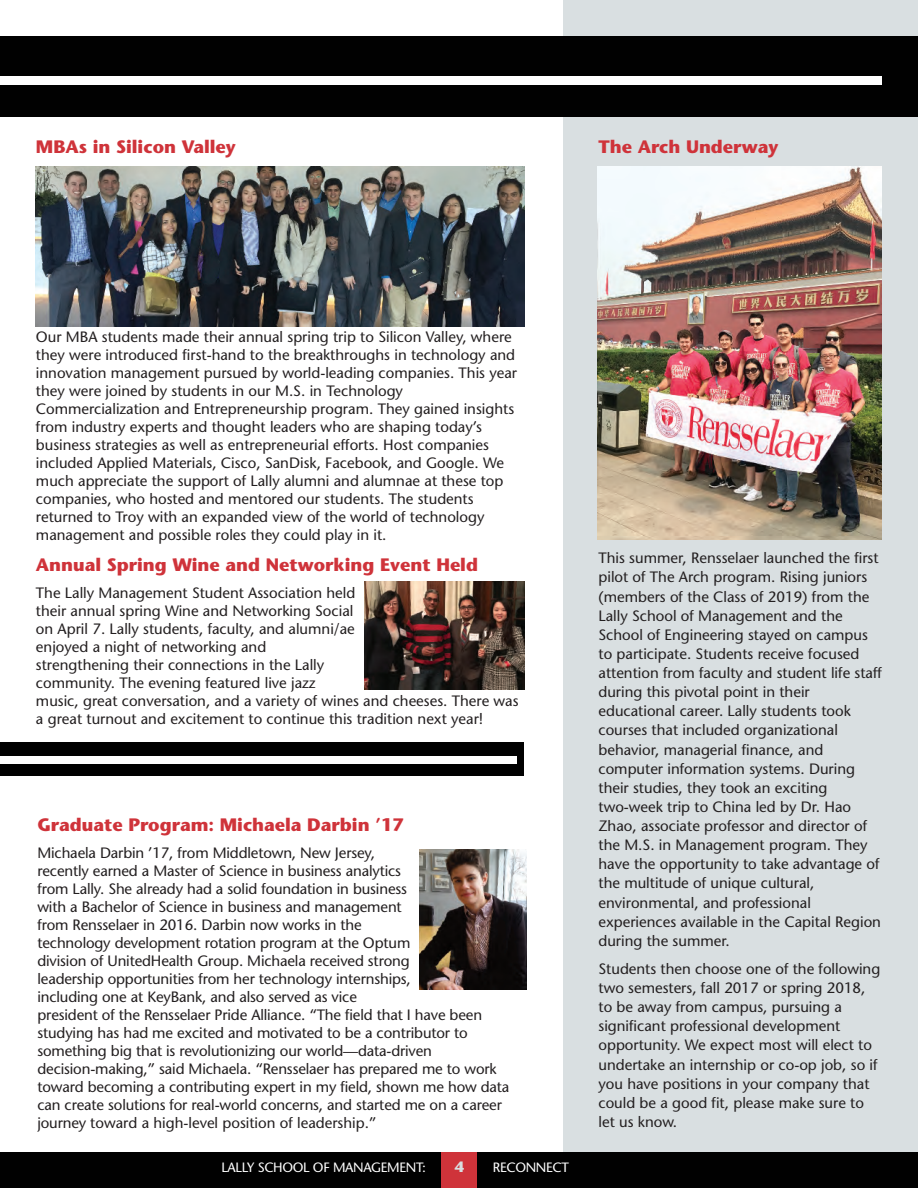
<style>
.page{position:relative;width:918px;height:1188px;background:#fff}
.page>*{position:absolute;margin:0;border:0;box-sizing:border-box;transform-origin:0 0}
.t1{font:700 18px "Stone Sans";color:#cf333a}
.t2{font:15px/18px "Stone Sans";color:#231f20}
.t3{font:700 15px "Stone Sans";color:#d9dfe1}
.t4{font:13.5px "Stone Sans";letter-spacing:-.025em;color:#fff}
</style>
<div class="page">
<div style="left:564px;top:0;width:354px;height:1161px;background:#d9dfe1"></div>
<div style="left:0;top:1152px;width:918px;height:36px;background:#010101"></div>
<div style="left:0;top:36px;width:918px;height:81px;background:#010101"></div>
<div style="left:0;top:76px;width:882px;height:8px;background:#fff"></div>
<div style="left:442px;top:1152px;width:35px;height:36px;background:#cf333a"></div>
<img style="left:597px;top:166px;width:285px;height:374px">
<img style="left:36px;top:167px;width:488px;height:159px">
<div style="left:0;top:742px;width:524px;height:34px;background:#010101"></div>
<div style="left:0;top:756px;width:516px;height:7px;background:#fff"></div>
<img style="left:364px;top:582px;width:161px;height:108px">
<img style="left:419px;top:849px;width:108px;height:140px">
<p class="t1" style="left:36px;top:140px;width:201px">MBAs in Silicon Valley</p>
<p class="t1" style="left:598px;top:140px;width:181px">The Arch Underway</p>
<p class="t2" style="left:36px;top:329px;width:483px">Our MBA students made their annual spring trip to Silicon Valley, where they were introduced first-hand to the breakthroughs in technology and innovation management pursued by world-leading companies. This year they were joined by students in our M.S. in Technology Commercialization and Entrepreneurship program. They gained insights from industry experts and thought leaders who are shaping today’s business strategies as well as entrepreneurial efforts. Host companies included Applied Materials, Cisco, SanDisk, Facebook, and Google. We much appreciate the support of Lally alumni and alumnae at these top companies, who hosted and mentored our students. The students returned to Troy with an expanded view of the world of technology management and possible roles they could play in it.</p>
<p class="t1" style="left:36px;top:558px;width:444px">Annual Spring Wine and Networking Event Held</p>
<p class="t2" style="left:36px;top:586px;width:484px">The Lally Management Student Association held<br>their annual spring Wine and Networking Social<br>on April 7. Lally students, faculty, and alumni/ae<br>enjoyed a night of networking and<br>strengthening their connections in the Lally<br>community. The evening featured live jazz<br>music, great conversation, and a variety of wines and cheeses. There was a great turnout and excitement to continue this tradition next year!</p>
<p class="t1" style="left:37px;top:818px;width:368px">Graduate Program: Michaela Darbin ’17</p>
<p class="t2" style="left:37px;top:845px;width:474px">Michaela Darbin ’17, from Middletown, New Jersey,<br>recently earned a Master of Science in business analytics<br>from Lally. She already had a solid foundation in business<br>with a Bachelor of Science in business and management<br>from Rensselaer in 2016. Darbin now works in the<br>technology development rotation program at the Optum<br>division of UnitedHealth Group. Michaela received strong<br>leadership opportunities from her technology internships,<br>including one at KeyBank, and also served as vice<br>president of the Rensselaer Pride Alliance. “The field that I have been studying has had me excited and motivated to be a contributor to something big that is revolutionizing our world—data-driven decision-making,” said Michaela. “Rensselaer has prepared me to work toward becoming a contributing expert in my field, shown me how data can create solutions for real-world concerns, and started me on a career journey toward a high-level position of leadership.”</p>
<p class="t4" style="left:221px;top:1162px;width:206px">LALLY SCHOOL OF MANAGEMENT:</p>
<p class="t4" style="left:493px;top:1162px;width:77px">RECONNECT</p>
<p class="t3" style="left:455px;top:1161px;width:11px">4</p>
<p class="t2" style="left:598px;top:550px;width:285px;line-height:19px">This summer, Rensselaer launched the first pilot of The Arch program. Rising juniors (members of the Class of 2019) from the Lally School of Management and the School of Engineering stayed on campus to participate. Students receive focused attention from faculty and student life staff during this pivotal point in their educational career. Lally students took courses that included organizational behavior, managerial finance, and computer information systems. During their studies, they took an exciting two-week trip to China led by Dr. Hao Zhao, associate professor and director of the M.S. in Management program. They have the opportunity to take advantage of the multitude of unique cultural, environmental, and professional experiences available in the Capital Region during the summer.</p>
<p class="t2" style="left:598px;top:961px;width:283px;line-height:19.2px">Students then choose one of the following two semesters, fall 2017 or spring 2018, to be away from campus, pursuing a significant professional development opportunity. We expect most will elect to undertake an internship or co-op job, so if you have positions in your company that could be a good fit, please make sure to let us know.</p>
</div>
